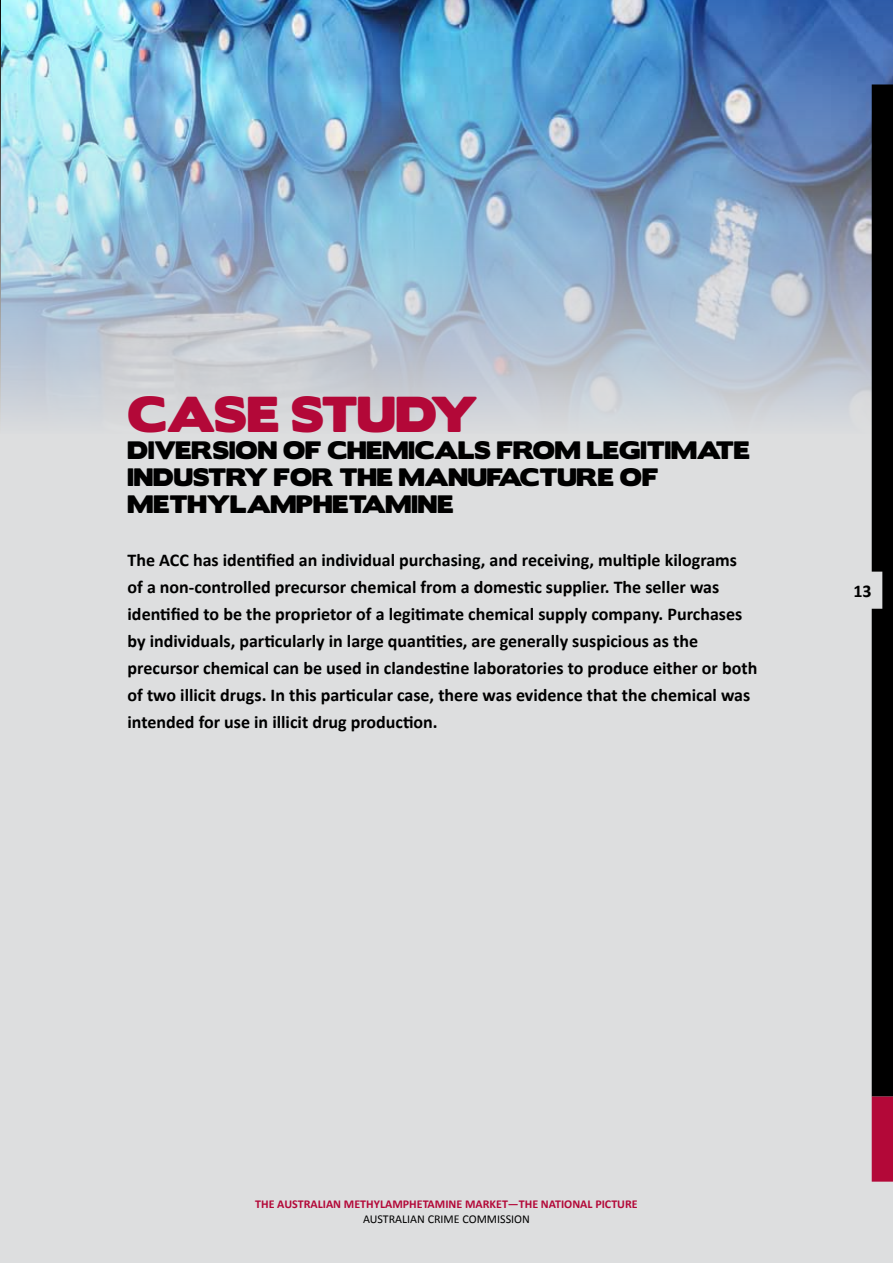
<style>
.page{position:relative;width:893px;height:1263px;background:#fff}
.page>*{position:absolute;margin:0;border:0;box-sizing:border-box;transform-origin:0 0}
.t1{font:45px "Boris Black Bloxx";color:#b30838}
.t2{font:22.5px/27px "Boris Black Bloxx";color:#000}
.t3{font:700 18px/27px "Calibri";color:#000}
.t4{font:700 12px "Calibri";color:#b30838}
.t5{font:12px "Calibri";color:#000}
</style>
<div class="page">
<div style="left:1px;top:0;width:892px;height:1263px;background:#dddedf"></div>
<img style="left:1px;top:0;width:892px;height:434px">
<hr style="left:0;top:0;width:1px;height:434px;background:#f1f1f2">
<svg style="left:872px;top:84px;width:21px;height:1097px;background:#0e0004"></svg>
<div style="left:827px;top:572px;width:55px;height:37px;background:#dddedf"></div>
<h1 class="t1" style="left:128px;top:380px;width:350px">CASE STUDY</h1>
<p class="t2" style="left:128px;top:437px;width:624px">DIVERSION OF CHEMICALS FROM LEGITIMATE<br>INDUSTRY FOR THE MANUFACTURE OF<br>METHYLAMPHETAMINE</p>
<p class="t3" style="left:128px;top:545px;width:631px">The ACC has identified an individual purchasing, and receiving, multiple kilograms<br>of a non-controlled precursor chemical from a domestic supplier. The seller was identified to be the proprietor of a legitimate chemical supply company. Purchases by individuals, particularly in large quantities, are generally suspicious as the precursor chemical can be used in clandestine laboratories to produce either or both of two illicit drugs. In this particular case, there was evidence that the chemical was intended for use in illicit drug production.</p>
<p class="t3" style="left:853px;top:577px;width:20px">13</p>
<p class="t4" style="left:255px;top:1197px;width:384px">THE AUSTRALIAN METHYLAMPHETAMINE MARKET—THE NATIONAL PICTURE</p>
<p class="t5" style="left:363px;top:1211px;width:168px">AUSTRALIAN CRIME COMMISSION</p>
</div>
